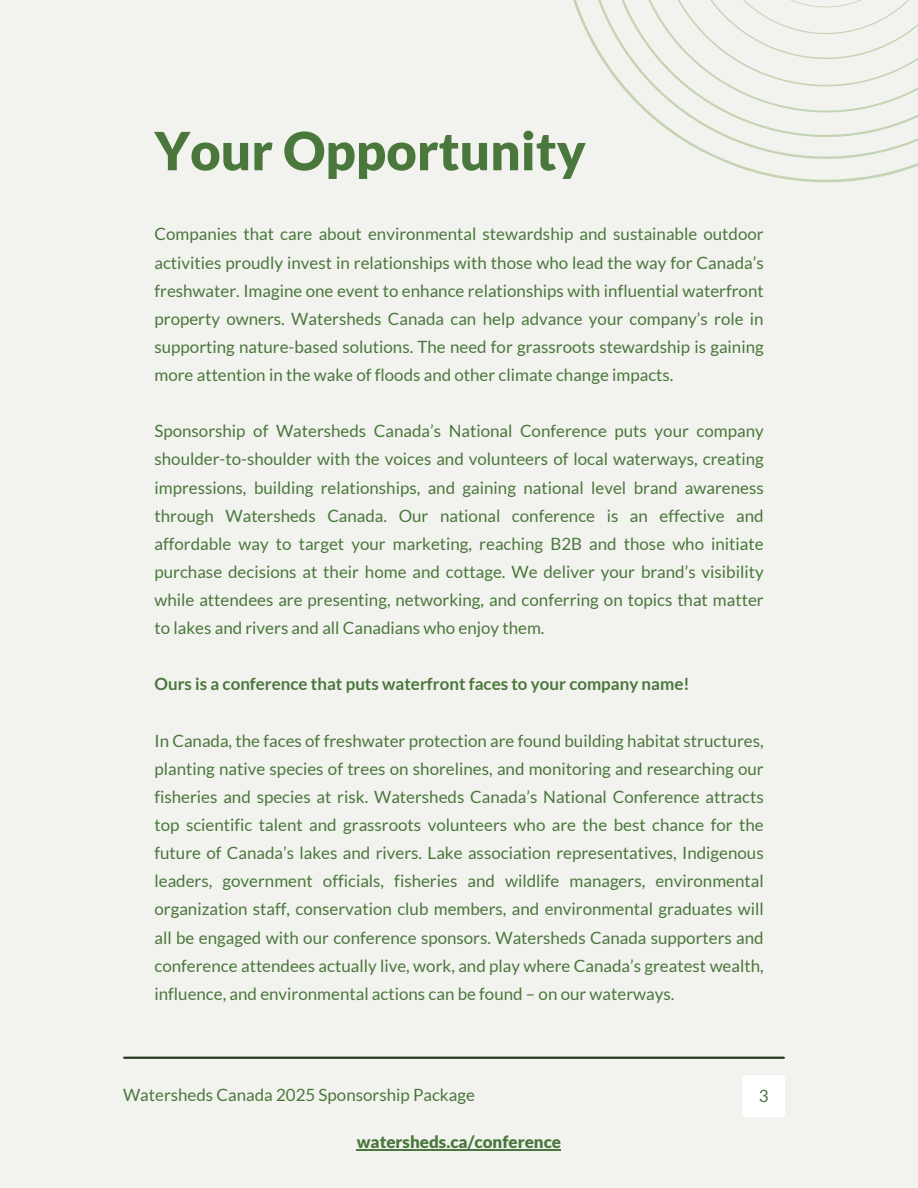
<style>
.page{position:relative;width:918px;height:1188px;background:#f2f3ee}
.page>*{position:absolute;margin:0;border:0;box-sizing:border-box;transform-origin:0 0}
.t1{font:900 52.65px "Lato";color:#4a773c}
.t2{font:16.95px/28.2px "Lato";color:#4a773c;text-align:justify}
.t3{font:700 16.95px "Lato";color:#4a773c}
.t4{font:900 16.95px "Lato";color:#4a773c}
</style>
<div class="page">
<hr style="left:124px;top:1057px;width:660px;height:2px;background:#2b391f">
<svg style="left:573px;top:0;width:345px;height:183px"></svg>
<div style="left:743px;top:1075px;width:42px;height:42px;background:#fff;border-radius:2px"></div>
<hr style="left:357px;top:1149px;width:204px;height:2px;background:#4a773c">
<h1 class="t1" style="left:155px;top:118px;width:433px">Your Opportunity</h1>
<p class="t2" style="left:155px;top:220px;width:611px">Companies that care about environmental stewardship and sustainable outdoor activities proudly invest in relationships with those who lead the way for Canada’s freshwater. Imagine one event to enhance relationships with influential waterfront property owners. Watersheds Canada can help advance your company’s role in supporting nature-based solutions. The need for grassroots stewardship is gaining more attention in the wake of floods and other climate change impacts.</p>
<p class="t2" style="left:155px;top:417px;width:611px">Sponsorship of Watersheds Canada’s National Conference puts your company shoulder-to-shoulder with the voices and volunteers of local waterways, creating impressions, building relationships, and gaining national level brand awareness through Watersheds Canada. Our national conference is an effective and affordable way to target your marketing, reaching B2B and those who initiate purchase decisions at their home and cottage. We deliver your brand’s visibility while attendees are presenting, networking, and conferring on topics that matter to lakes and rivers and all Canadians who enjoy them.</p>
<h2 class="t3" style="left:155px;top:674px;width:537px">Ours is a conference that puts waterfront faces to your company name!</h2>
<p class="t2" style="left:155px;top:726px;width:611px">In Canada, the faces of freshwater protection are found building habitat structures, planting native species of trees on shorelines, and monitoring and researching our fisheries and species at risk. Watersheds Canada’s National Conference attracts top scientific talent and grassroots volunteers who are the best chance for the future of Canada’s lakes and rivers. Lake association representatives, Indigenous leaders, government officials, fisheries and wildlife managers, environmental organization staff, conservation club members, and environmental graduates will all be engaged with our conference sponsors. Watersheds Canada supporters and conference attendees actually live, work, and play where Canada’s greatest wealth, influence, and environmental actions can be found – on our waterways.</p>
<p class="t2" style="left:123px;top:1081px;width:353px">Watersheds Canada 2025 Sponsorship Package</p>
<p class="t4" style="left:357px;top:1132px;width:206px">watersheds.ca/conference</p>
<p class="t2" style="left:759px;top:1082px;width:11px">3</p>
</div>
